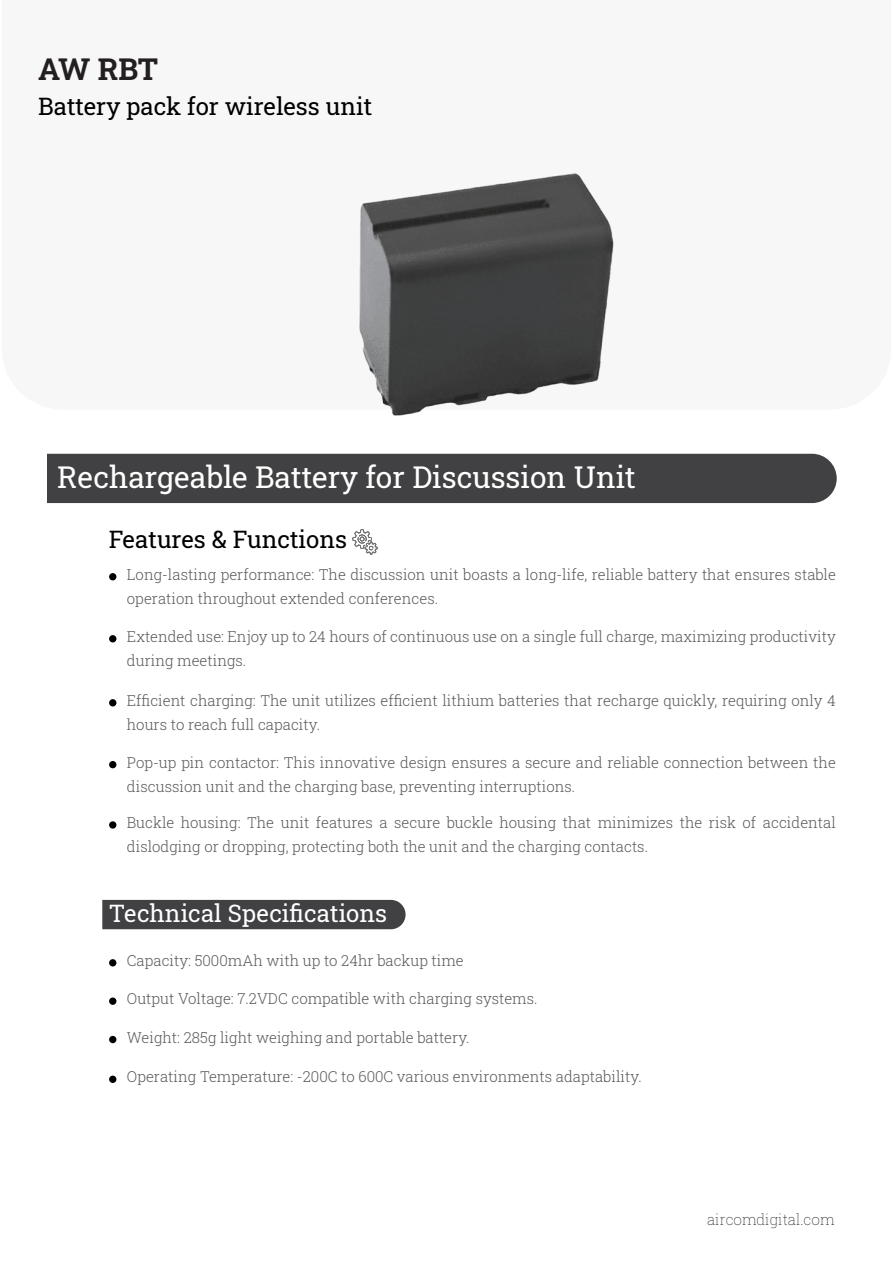
<style>
.page{position:relative;width:893px;height:1263px;background:#fff}
.page>*{position:absolute;margin:0;border:0;box-sizing:border-box;transform-origin:0 0}
.t1{font:30px "Roboto Slab";color:#fff}
.t2{font:700 30px "Roboto Slab";color:#231f20}
.t3{font:24px "Roboto Slab";color:#000}
.t4{font:24px "Roboto Slab";color:#fff}
.t5{font:300 15px/24px "Roboto Slab";color:#58595b}
.t6{font:100 15px "Roboto Slab";color:#000}
</style>
<div class="page">
<div style="left:102px;top:900px;width:304px;height:29px;background:#414042"></div>
<div style="left:47px;top:454px;width:790px;height:49px;background:#414042"></div>
<div style="left:109px;top:573px;width:7px;height:7px;background:#000;border-radius:50%"></div>
<div style="left:109px;top:635px;width:7px;height:7px;background:#000;border-radius:50%"></div>
<div style="left:109px;top:699px;width:7px;height:7px;background:#000;border-radius:50%"></div>
<div style="left:109px;top:761px;width:7px;height:7px;background:#000;border-radius:50%"></div>
<div style="left:109px;top:821px;width:7px;height:8px;background:#000;border-radius:50%"></div>
<div style="left:109px;top:959px;width:7px;height:7px;background:#000;border-radius:50%"></div>
<div style="left:109px;top:997px;width:7px;height:8px;background:#000;border-radius:50%"></div>
<div style="left:109px;top:1036px;width:7px;height:7px;background:#000;border-radius:50%"></div>
<div style="left:109px;top:1076px;width:7px;height:7px;background:#000;border-radius:50%"></div>
<img style="left:359px;top:173px;width:255px;height:243px">
<svg style="left:352px;top:529px;width:26px;height:26px"></svg>
<h1 class="t2" style="left:38px;top:52px;width:121px">AW RBT</h1>
<h2 class="t3" style="left:38px;top:96px;width:336px">Battery pack for wireless unit</h2>
<h1 class="t1" style="left:57px;top:465px;width:580px">Rechargeable Battery for Discussion Unit</h1>
<h2 class="t3" style="left:109px;top:529px;width:240px">Features &amp; Functions</h2>
<p class="t5" style="left:127px;top:564px;width:710px">Long-lasting performance: The discussion unit boasts a long-life, reliable battery that ensures stable operation throughout extended conferences.</p>
<p class="t5" style="left:127px;top:626px;width:710px">Extended use: Enjoy up to 24 hours of continuous use on a single full charge, maximizing productivity during meetings.</p>
<p class="t5" style="left:127px;top:688px;width:710px">Efficient charging: The unit utilizes efficient lithium batteries that recharge quickly, requiring only 4 hours to reach full capacity.</p>
<p class="t5" style="left:127px;top:751px;width:710px">Pop-up pin contactor: This innovative design ensures a secure and reliable connection between the discussion unit and the charging base, preventing interruptions.</p>
<p class="t5" style="left:127px;top:810px;width:710px">Buckle housing: The unit features a secure buckle housing that minimizes the risk of accidental dislodging or dropping, protecting both the unit and the charging contacts.</p>
<h2 class="t4" style="left:109px;top:897px;width:280px">Technical Specifications</h2>
<p class="t5" style="left:127px;top:948px;width:338px">Capacity: 5000mAh with up to 24hr backup time</p>
<p class="t5" style="left:127px;top:988px;width:412px">Output Voltage: 7.2VDC compatible with charging systems.</p>
<p class="t5" style="left:127px;top:1026px;width:344px">Weight: 285g light weighing and portable battery.</p>
<p class="t5" style="left:127px;top:1066px;width:516px">Operating Temperature: -200C to 600C various environments adaptability.</p>
<p class="t6" style="left:707px;top:1213px;width:129px">aircomdigital.com</p>
</div>
